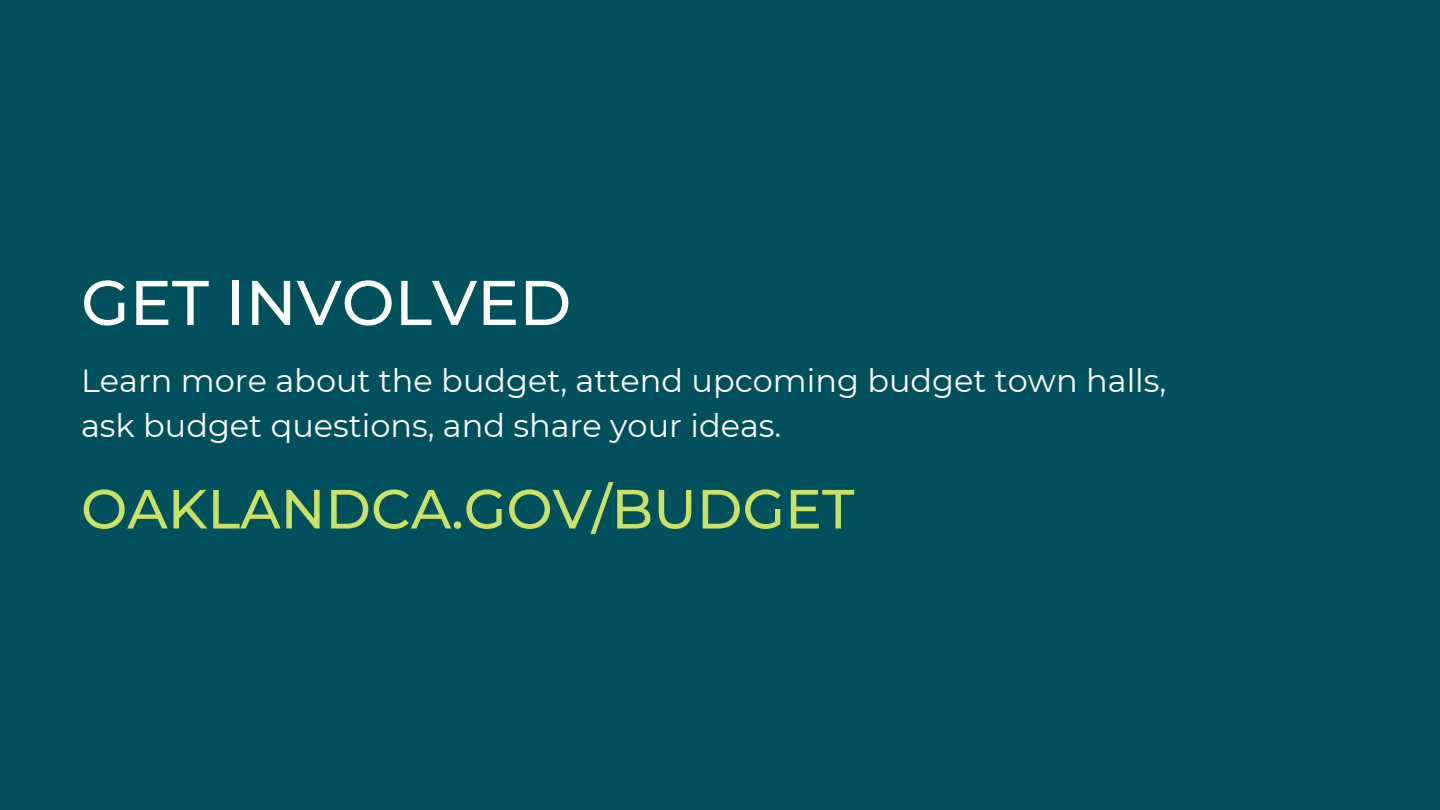
<style>
.page{position:relative;width:1440px;height:810px;background:#00505e}
.page>*{position:absolute;margin:0;border:0;box-sizing:border-box;transform-origin:0 0}
.t1{font:500 63.1px "Montserrat";color:#fff}
.t2{font:500 55.2px "Montserrat";color:#c9e265}
.t3{font:32px/44.2px "Montserrat";color:#fff}
</style>
<div class="page">
<p class="t1" style="left:81px;top:264px;width:492px">GET INVOLVED</p>
<p class="t3" style="left:81px;top:359px;width:1087px">Learn more about the budget, attend upcoming budget town halls, ask budget questions, and share your ideas.</p>
<p class="t2" style="left:81px;top:475px;width:775px">OAKLANDCA.GOV/BUDGET</p>
</div>
